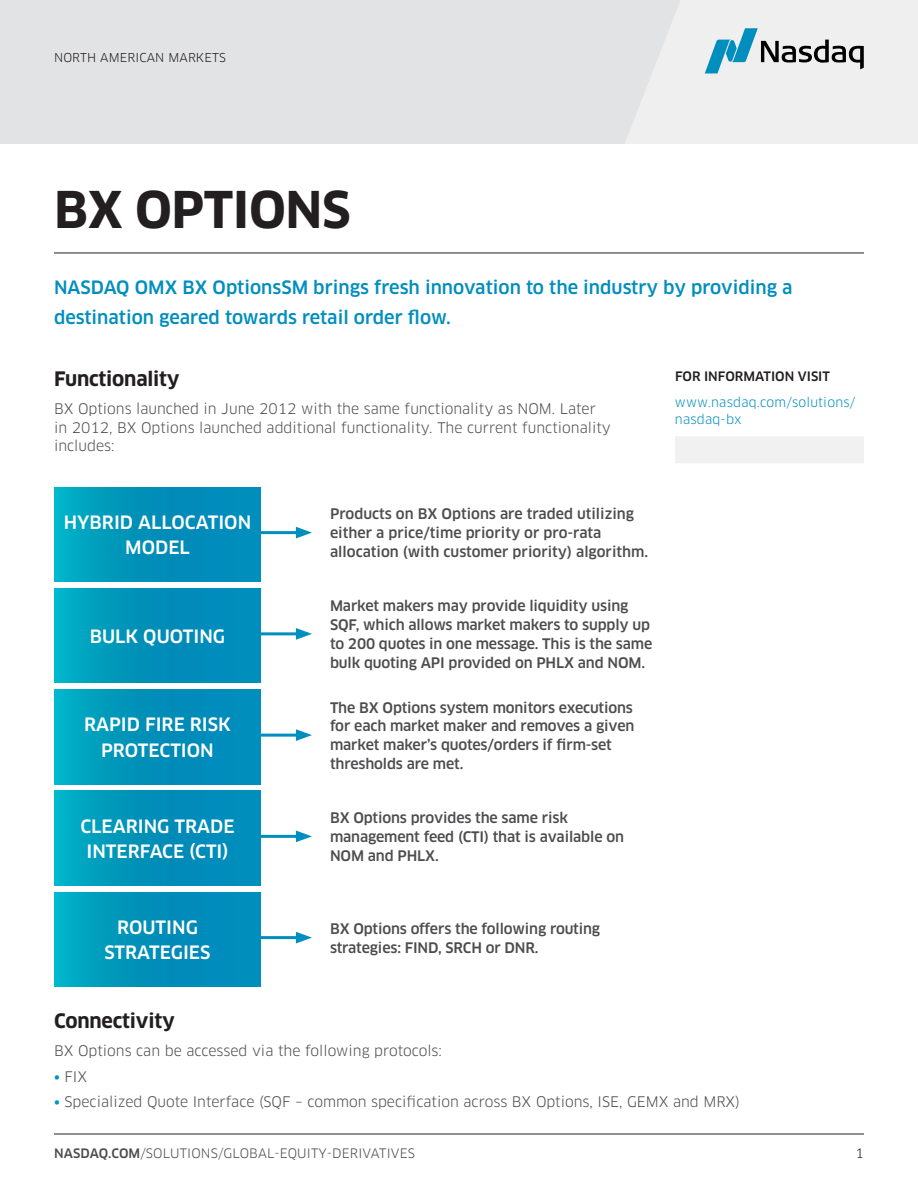
<style>
.page{position:relative;width:918px;height:1188px;background:#fff}
.page>*{position:absolute;margin:0;border:0;box-sizing:border-box;transform-origin:0 0}
.t1{font:700 49.5px "Clan Pro";letter-spacing:-.01em;color:#231f20}
.t2{font:700 19.5px "Clan Pro";letter-spacing:-.01em;color:#231f20}
.t3{font:500 18px/30px "Clan Pro";color:#008ebe}
.t4{font:500 18px/25.5px "Clan Pro";color:#fff;text-align:center}
.t5{font:500 14.25px/18.8px "Clan Pro";letter-spacing:-.01em;color:#4d4d4f}
.t6{font:14.25px/18.8px "Clan Pro";color:#4d4d4f}
.t7{font:12.75px "Clan Pro";letter-spacing:.01em;color:#4d4d4f}
.t8{font:12.75px/17.2px "Clan Pro";letter-spacing:.015em;color:#008ebe}
.t9{font:500 12.75px "Clan Pro";color:#231f20}
.t10{font:12.75px "Clan Pro";color:#231f20}
.t11{font:12px "Clan Pro";letter-spacing:.01em;color:#231f20}
.s1{font-weight:500;color:#0094c1}
.s2{font-weight:500}
</style>
<div class="page">
<hr style="left:54px;top:1134px;width:810px;height:1px;background:#231f20">
<div style="left:0;top:0;width:918px;height:144px;background:#e2e3e4"></div>
<svg style="left:625px;top:0;width:293px;height:144px"></svg>
<hr style="left:54px;top:253px;width:810px;height:1px;background:#231f20">
<svg style="left:54px;top:487px;width:207px;height:95px;background:#0095bc"></svg>
<hr style="left:254px;top:531px;width:48px;height:3px;background:#008ebe">
<svg style="left:296px;top:527px;width:16px;height:11px"></svg>
<svg style="left:54px;top:588px;width:207px;height:95px;background:#0095bc"></svg>
<hr style="left:254px;top:632px;width:48px;height:3px;background:#008ebe">
<svg style="left:296px;top:628px;width:16px;height:12px"></svg>
<svg style="left:54px;top:690px;width:207px;height:94px;background:#0095bc"></svg>
<hr style="left:254px;top:734px;width:48px;height:3px;background:#008ebe">
<svg style="left:296px;top:729px;width:16px;height:12px"></svg>
<svg style="left:54px;top:791px;width:207px;height:94px;background:#0095bc"></svg>
<hr style="left:254px;top:835px;width:48px;height:3px;background:#008ebe">
<svg style="left:296px;top:831px;width:16px;height:11px"></svg>
<svg style="left:54px;top:892px;width:207px;height:95px;background:#0095bc"></svg>
<hr style="left:254px;top:936px;width:48px;height:3px;background:#008ebe">
<svg style="left:296px;top:932px;width:16px;height:11px"></svg>
<div style="left:675px;top:436px;width:189px;height:27px;background:#f1f1f2"></div>
<p class="t11" style="left:54px;top:51px;width:173px">NORTH AMERICAN MARKETS</p>
<h1 class="t1" style="left:54px;top:181px;width:298px">BX OPTIONS</h1>
<p class="t3" style="left:54px;top:273px;width:740px">NASDAQ OMX BX OptionsSM brings fresh innovation to the industry by providing a destination geared towards retail order flow.</p>
<h2 class="t2" style="left:54px;top:368px;width:127px">Functionality</h2>
<p class="t6" style="left:54px;top:399px;width:558px">BX Options launched in June 2012 with the same functionality as NOM. Later in 2012, BX Options launched additional functionality. The current functionality includes:</p>
<p class="t4" style="left:64px;top:510px;width:189px">HYBRID ALLOCATION<br>MODEL</p>
<p class="t5" style="left:330px;top:505px;width:320px">Products on BX Options are traded utilizing either a price/time priority or pro-rata allocation (with customer priority) algorithm.</p>
<p class="t4" style="left:90px;top:624px;width:137px">BULK QUOTING</p>
<p class="t4" style="left:84px;top:712px;width:148px">RAPID FIRE RISK<br>PROTECTION</p>
<p class="t5" style="left:330px;top:597px;width:324px">Market makers may provide liquidity using SQF, which allows market makers to supply up to 200 quotes in one message. This is the same bulk quoting API provided on PHLX and NOM.</p>
<p class="t5" style="left:330px;top:698px;width:306px">The BX Options system monitors executions for each market maker and removes a given market maker’s quotes/orders if firm-set thresholds are met.</p>
<p class="t4" style="left:80px;top:813px;width:156px">CLEARING TRADE<br>INTERFACE (CTI)</p>
<p class="t5" style="left:330px;top:809px;width:295px">BX Options provides the same risk management feed (CTI) that is available on<br>NOM and PHLX.</p>
<p class="t4" style="left:105px;top:915px;width:107px">ROUTING<br>STRATEGIES</p>
<p class="t5" style="left:330px;top:919px;width:272px">BX Options offers the following routing strategies: FIND, SRCH or DNR.</p>
<p class="t9" style="left:675px;top:369px;width:156px">FOR INFORMATION VISIT</p>
<p class="t8" style="left:675px;top:394px;width:182px">www.nasdaq.com/solutions/ nasdaq-bx</p>
<h2 class="t2" style="left:54px;top:1010px;width:122px">Connectivity</h2>
<p class="t6" style="left:54px;top:1041px;width:390px">BX Options can be accessed via the following protocols:</p>
<p class="t6" style="left:54px;top:1067px;width:35px"><span class="s1">•</span> FIX</p>
<p class="t6" style="left:54px;top:1092px;width:687px"><span class="s1">•</span> Specialized Quote Interface (SQF – common specification across BX Options, ISE, GEMX and MRX)</p>
<p class="t7" style="left:54px;top:1146px;width:362px"><span class="s2">NASDAQ.COM</span>/SOLUTIONS/GLOBAL-EQUITY-DERIVATIVES</p>
<p class="t10" style="left:856px;top:1146px;width:10px">1</p>
</div>
